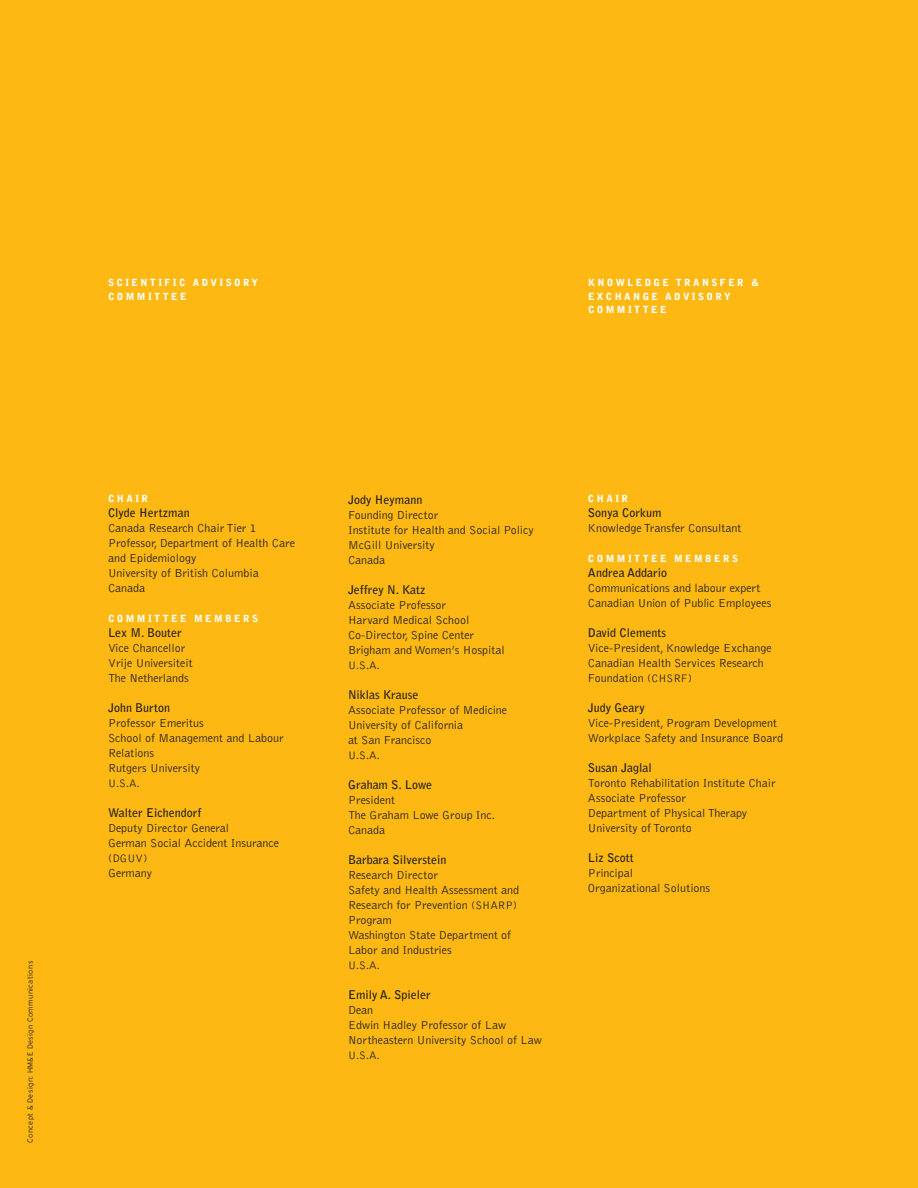
<style>
.page{position:relative;width:918px;height:1188px;background:#fdb813}
.page>*{position:absolute;margin:0;border:0;box-sizing:border-box;transform-origin:0 0}
.t1{font:300 12px/15px "Bell Gothic";color:#231f20}
.t2{font:700 12px "Bell Gothic";color:#231f20}
.t3{font:300 11.25px "Bell Gothic";color:#231f20}
.t4{font:900 9.75px/13.5px "Bell Gothic";letter-spacing:.25em;color:#fff}
.t5{font:300 7.5px "Interstate";letter-spacing:.05em;color:#231f20}
.s1{font-size:11.25px}
</style>
<div class="page">
<p class="t5" style="left:28px;top:1143px;width:184px;rotate:-90deg">Concept &amp; Design: HM&amp;E Design Communications</p>
<p class="t4" style="left:108px;top:277px;width:152px">SCIENTIFIC ADVISORY<br>COMMITTEE</p>
<p class="t4" style="left:588px;top:277px;width:172px">KNOWLEDGE TRANSFER &amp;<br>EXCHANGE ADVISORY<br>COMMITTEE</p>
<p class="t4" style="left:108px;top:493px;width:42px">CHAIR</p>
<p class="t2" style="left:108px;top:508px;width:83px">Clyde Hertzman</p>
<p class="t1" style="left:108px;top:521px;width:189px">Canada Research Chair Tier 1<br>Professor, Department of Health Care and Epidemiology<br>University of British Columbia<br>Canada</p>
<p class="t4" style="left:108px;top:613px;width:152px">COMMITTEE MEMBERS</p>
<p class="t2" style="left:108px;top:628px;width:75px">Lex M. Bouter</p>
<p class="t1" style="left:108px;top:641px;width:86px">Vice Chancellor<br>Vrije Universiteit<br>The Netherlands</p>
<p class="t2" style="left:108px;top:703px;width:64px">John Burton</p>
<p class="t1" style="left:108px;top:716px;width:177px">Professor Emeritus<br>School of Management and Labour<br>Relations<br>Rutgers University</p>
<p class="t3" style="left:108px;top:779px;width:33px">U.S.A.</p>
<p class="t2" style="left:108px;top:808px;width:95px">Walter Eichendorf</p>
<p class="t1" style="left:108px;top:821px;width:173px">Deputy Director General<br>German Social Accident Insurance</p>
<p class="t3" style="left:108px;top:854px;width:41px">(DGUV)</p>
<p class="t1" style="left:108px;top:866px;width:46px">Germany</p>
<p class="t2" style="left:348px;top:495px;width:76px">Jody Heymann</p>
<p class="t1" style="left:348px;top:508px;width:187px">Founding Director<br>Institute for Health and Social Policy<br>McGill University<br>Canada</p>
<p class="t2" style="left:348px;top:585px;width:79px">Jeffrey N. Katz</p>
<p class="t1" style="left:348px;top:598px;width:158px">Associate Professor<br>Harvard Medical School<br>Co-Director, Spine Center<br>Brigham and Women’s Hospital</p>
<p class="t3" style="left:348px;top:661px;width:33px">U.S.A.</p>
<p class="t2" style="left:348px;top:690px;width:72px">Niklas Krause</p>
<p class="t1" style="left:348px;top:703px;width:161px">Associate Professor of Medicine<br>University of California<br>at San Francisco</p>
<p class="t3" style="left:348px;top:751px;width:33px">U.S.A.</p>
<p class="t2" style="left:348px;top:780px;width:86px">Graham S. Lowe</p>
<p class="t1" style="left:348px;top:793px;width:149px">President<br>The Graham Lowe Group Inc.<br>Canada</p>
<p class="t2" style="left:348px;top:855px;width:100px">Barbara Silverstein</p>
<p class="t1" style="left:348px;top:868px;width:173px">Research Director<br>Safety and Health Assessment and<br>Research for Prevention <span class="s1">(SHARP)<br></span>Program<br>Washington State Department of<br>Labor and Industries</p>
<p class="t3" style="left:348px;top:961px;width:33px">U.S.A.</p>
<p class="t2" style="left:348px;top:990px;width:84px">Emily A. Spieler</p>
<p class="t1" style="left:348px;top:1003px;width:195px">Dean<br>Edwin Hadley Professor of Law<br>Northeastern University School of Law</p>
<p class="t3" style="left:348px;top:1051px;width:33px">U.S.A.</p>
<p class="t4" style="left:588px;top:493px;width:42px">CHAIR</p>
<p class="t2" style="left:588px;top:508px;width:75px">Sonya Corkum</p>
<p class="t1" style="left:588px;top:521px;width:155px">Knowledge Transfer Consultant</p>
<p class="t4" style="left:588px;top:553px;width:152px">COMMITTEE MEMBERS</p>
<p class="t2" style="left:588px;top:568px;width:81px">Andrea Addario</p>
<p class="t1" style="left:588px;top:581px;width:185px">Communications and labour expert<br>Canadian Union of Public Employees</p>
<p class="t2" style="left:588px;top:628px;width:80px">David Clements</p>
<p class="t1" style="left:588px;top:641px;width:185px">Vice-President, Knowledge Exchange<br>Canadian Health Services Research<br>Foundation <span class="s1">(CHSRF)</span></p>
<p class="t2" style="left:588px;top:703px;width:58px">Judy Geary</p>
<p class="t1" style="left:588px;top:716px;width:197px">Vice-President, Program Development<br>Workplace Safety and Insurance Board</p>
<p class="t2" style="left:588px;top:763px;width:65px">Susan Jaglal</p>
<p class="t1" style="left:588px;top:776px;width:189px">Toronto Rehabilitation Institute Chair<br>Associate Professor<br>Department of Physical Therapy<br>University of Toronto</p>
<p class="t2" style="left:588px;top:853px;width:47px">Liz Scott</p>
<p class="t1" style="left:588px;top:866px;width:124px">Principal<br>Organizational Solutions</p>
</div>
